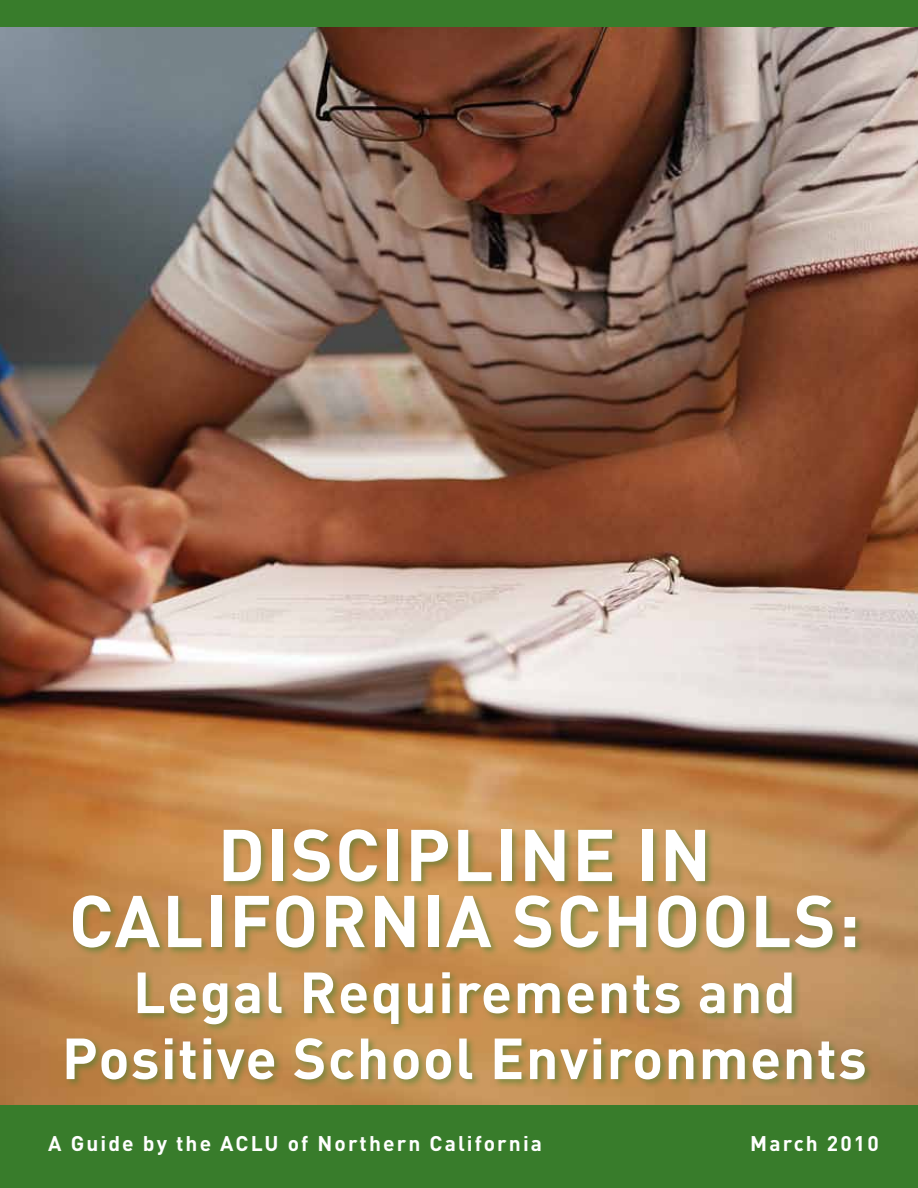
<style>
.page{position:relative;width:918px;height:1188px;background:#fff}
.page>*{position:absolute;margin:0;border:0;box-sizing:border-box;transform-origin:0 0}
.t1{font:700 72px/66px "DIN";letter-spacing:.025em;color:#fff;text-align:center}
.t2{font:700 57px/66px "DIN";letter-spacing:.025em;color:#fff;text-align:center}
.t3{font:700 21px "DIN";letter-spacing:.1em;color:#fff}
</style>
<div class="page">
<img style="left:0;top:27px;width:918px;height:1079px">
<div style="left:0;top:1106px;width:918px;height:82px;background:#387c2b"></div>
<div style="left:0;top:0;width:918px;height:27px;background:#387c2b"></div>
<div style="left:65px;top:827px;width:809px;height:262px;background:#387c2b;opacity:.5"></div>
<p class="t1" style="left:69px;top:819px;width:793px">Discipline in<br>California Schools:</p>
<p class="t2" style="left:62px;top:957px;width:806px">Legal Requirements and<br>Positive School Environments</p>
<p class="t3" style="left:48px;top:1130px;width:187px">A Guide by the ACL</p>
<p class="t3" style="left:265px;top:1130px;width:279px">U of Northern California</p>
<p class="t3" style="left:750px;top:1130px;width:130px">March 2010</p>
</div>
